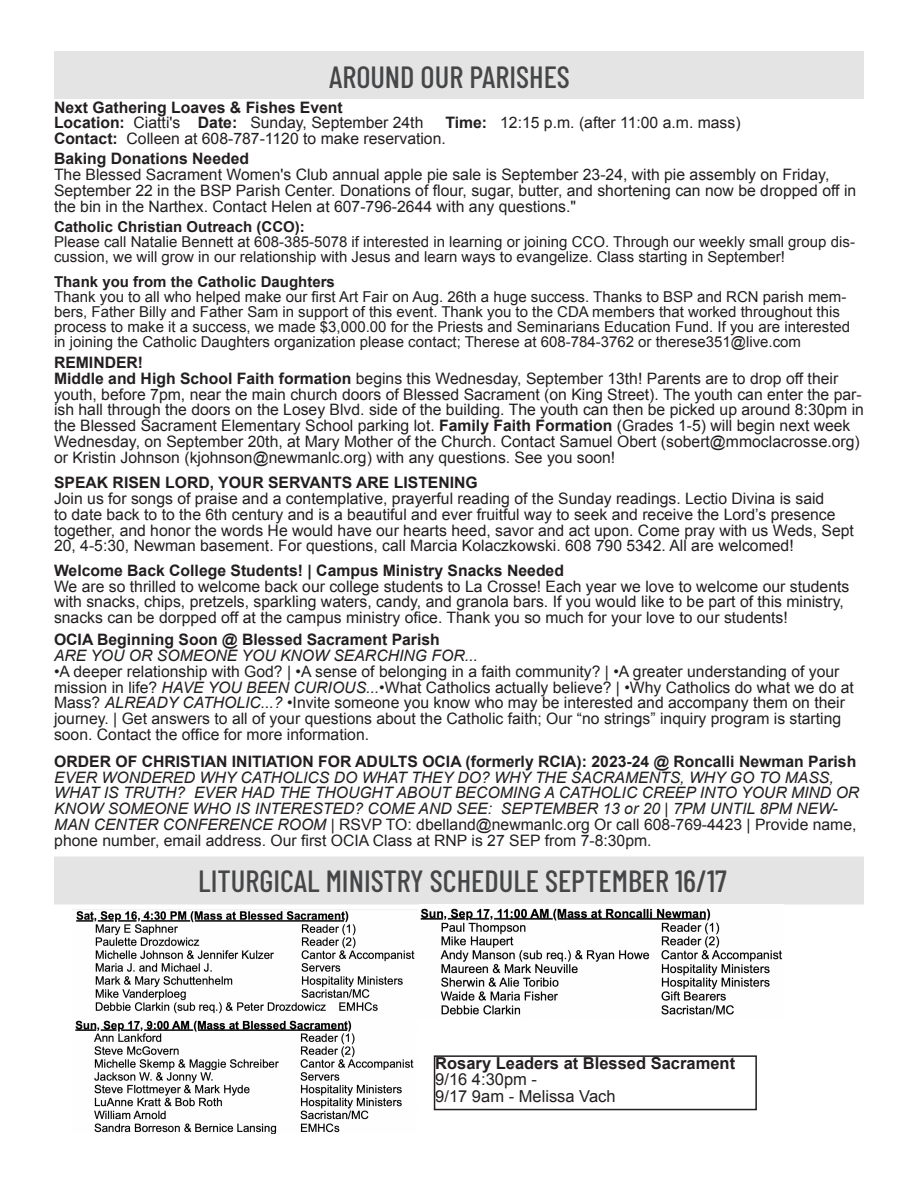
<style>
.page{position:relative;width:918px;height:1188px;background:#fff}
.page>*{position:absolute;margin:0;border:0;box-sizing:border-box;transform-origin:0 0}
.t1{font:500 30.6px "Barlow Condensed";color:#454647}
.t2{font:700 16.5px "Arial";color:#231f20}
.t3{font:16.5px "Arial";color:#231f20}
.t4{font:15.75px/15.8px "Arial";color:#231f20}
.t5{font:italic 15.75px/15.8px "Arial";color:#231f20}
.t6{font:700 15.75px "Arial";color:#231f20}
.t7{font:15px/15px "Arial";color:#231f20}
.t8{font:700 15px "Arial";color:#231f20}
.s1{font-weight:700}
.s2{font-style:italic}
.s3{font-style:normal}
</style>
<div class="page">
<div style="left:55px;top:52px;width:808px;height:46px;background:#e5e4e4"></div>
<div style="left:55px;top:857px;width:808px;height:47px;background:#e5e4e4"></div>
<div style="left:434px;top:1055px;width:323px;height:55px;border:2px solid #231f20"></div>
<img style="left:72px;top:909px;width:345px;height:225px">
<img style="left:420px;top:908px;width:363px;height:107px">
<p class="t1" style="left:329px;top:55px;width:242px">AROUND OUR PARISHES</p>
<p class="t6" style="left:54px;top:97px;width:290px">Next Gathering Loaves &amp; Fishes Event</p>
<p class="t4" style="left:54px;top:115px;width:371px"><span class="s1">Location:</span> Ciatti's <span class="s1">Date:</span> Sunday, September 24th</p>
<p class="t4" style="left:445px;top:115px;width:297px"><span class="s1">Time:</span> 12:15 p.m. (after 11:00 a.m. mass)</p>
<p class="t4" style="left:54px;top:131px;width:393px"><span class="s1">Contact:</span> Colleen at 608-787-1120 to make reservation.</p>
<p class="t6" style="left:54px;top:149px;width:197px">Baking Donations Needed</p>
<p class="t4" style="left:54px;top:167px;width:804px">The Blessed Sacrament Women's Club annual apple pie sale is September 23-24, with pie assembly on Friday,<br>September 22 in the BSP Parish Center. Donations of flour, sugar, butter, and shortening can now be dropped off in the bin in the Narthex. Contact Helen at 607-796-2644 with any questions."</p>
<p class="t8" style="left:54px;top:217px;width:252px">Catholic Christian Outreach (CCO):</p>
<p class="t7" style="left:54px;top:234px;width:802px">Please call Natalie Bennett at 608-385-5078 if interested in learning or joining CCO. Through our weekly small group dis&shy;cussion, we will grow in our relationship with Jesus and learn ways to evangelize. Class starting in September!</p>
<p class="t8" style="left:54px;top:272px;width:282px">Thank you from the Catholic Daughters</p>
<p class="t7" style="left:54px;top:290px;width:798px">Thank you to all who helped make our first Art Fair on Aug. 26th a huge success. Thanks to BSP and RCN parish mem&shy;bers, Father Billy and Father Sam in support of this event. Thank you to the CDA members that worked throughout this process to make it a success, we made $3,000.00 for the Priests and Seminarians Education Fund. If you are interested in joining the Catholic Daughters organization please contact; Therese at 608-784-3762 or therese351@live.com</p>
<p class="t6" style="left:54px;top:352px;width:91px">REMINDER!</p>
<p class="t4" style="left:54px;top:371px;width:812px"><span class="s1">Middle and High School Faith formation</span> begins this Wednesday, September 13th! Parents are to drop off their youth, before 7pm, near the main church doors of Blessed Sacrament (on King Street). The youth can enter the par&shy;ish hall through the doors on the Losey Blvd. side of the building. The youth can then be picked up around 8:30pm in the Blessed Sacrament Elementary School parking lot. <span class="s1">Family Faith Formation</span> (Grades 1-5) will begin next week Wednesday, on September 20th, at Mary Mother of the Church. Contact Samuel Obert (sobert@mmoclacrosse.org) or Kristin Johnson (kjohnson@newmanlc.org) with any questions. See you soon!</p>
<p class="t6" style="left:54px;top:473px;width:425px">SPEAK RISEN LORD, YOUR SERVANTS ARE LISTENING</p>
<p class="t4" style="left:54px;top:491px;width:801px">Join us for songs of praise and a contemplative, prayerful reading of the Sunday readings. Lectio Divina is said<br>to date back to to the 6th century and is a beautiful and ever fruitful way to seek and receive the Lord’s presence together, and honor the words He would have our hearts heed, savor and act upon. Come pray with us Weds, Sept 20, 4-5:30, Newman basement. For questions, call Marcia Kolaczkowski. 608 790 5342. All are welcomed!</p>
<p class="t6" style="left:54px;top:560px;width:512px">Welcome Back College Students! | Campus Ministry Snacks Needed</p>
<p class="t4" style="left:54px;top:578px;width:797px">We are so thrilled to welcome back our college students to La Crosse! Each year we love to welcome our students with snacks, chips, pretzels, sparkling waters, candy, and granola bars. If you would like to be part of this ministry, snacks can be dorpped off at the campus ministry ofice. Thank you so much for your love to our students!</p>
<p class="t6" style="left:54px;top:629px;width:387px">OCIA Beginning Soon @ Blessed Sacrament Parish</p>
<p class="t5" style="left:54px;top:648px;width:425px">ARE YOU OR SOMEONE YOU KNOW SEARCHING FOR...</p>
<p class="t4" style="left:54px;top:664px;width:801px">•A deeper relationship with God? | •A sense of belonging in a faith community? | •A greater understanding of your mission in life? <span class="s2">HAVE YOU BEEN CURIOUS...</span>•What Catholics actually believe? | •Why Catholics do what we do at Mass? <span class="s2">ALREADY CATHOLIC...?</span> •Invite someone you know who may be interested and accompany them on their journey. | Get answers to all of your questions about the Catholic faith; Our “no strings” inquiry program is starting soon. Contact the office for more information.</p>
<p class="t6" style="left:54px;top:751px;width:804px">ORDER OF CHRISTIAN INITIATION FOR ADULTS OCIA (formerly RCIA): 2023-24 @ Roncalli Newman Parish</p>
<p class="t5" style="left:54px;top:769px;width:807px">EVER WONDERED WHY CATHOLICS DO WHAT THEY DO? WHY THE SACRAMENTS, WHY GO TO MASS, WHAT IS TRUTH? EVER HAD THE THOUGHT ABOUT BECOMING A CATHOLIC CREEP INTO YOUR MIND OR KNOW SOMEONE WHO IS INTERESTED? COME AND SEE: SEPTEMBER 13 or 20 | 7PM UNTIL 8PM NEW-MAN CENTER CONFERENCE ROOM <span class="s3">| RSVP TO: dbelland@newmanlc.org Or call 608-769-4423 | Provide name, phone number, email address. Our first OCIA Class at RNP is 27 SEP from 7-8:30pm.</span></p>
<p class="t1" style="left:198px;top:859px;width:530px">LITURGICAL MINISTRY SCHEDULE SEPTEMBER 16/17</p>
<p class="t2" style="left:435px;top:1052px;width:301px">Rosary Leaders at Blessed Sacrament</p>
<p class="t3" style="left:435px;top:1069px;width:103px">9/16 4:30pm -</p>
<p class="t3" style="left:435px;top:1085px;width:182px">9/17 9am - Melissa Vach</p>
</div>
